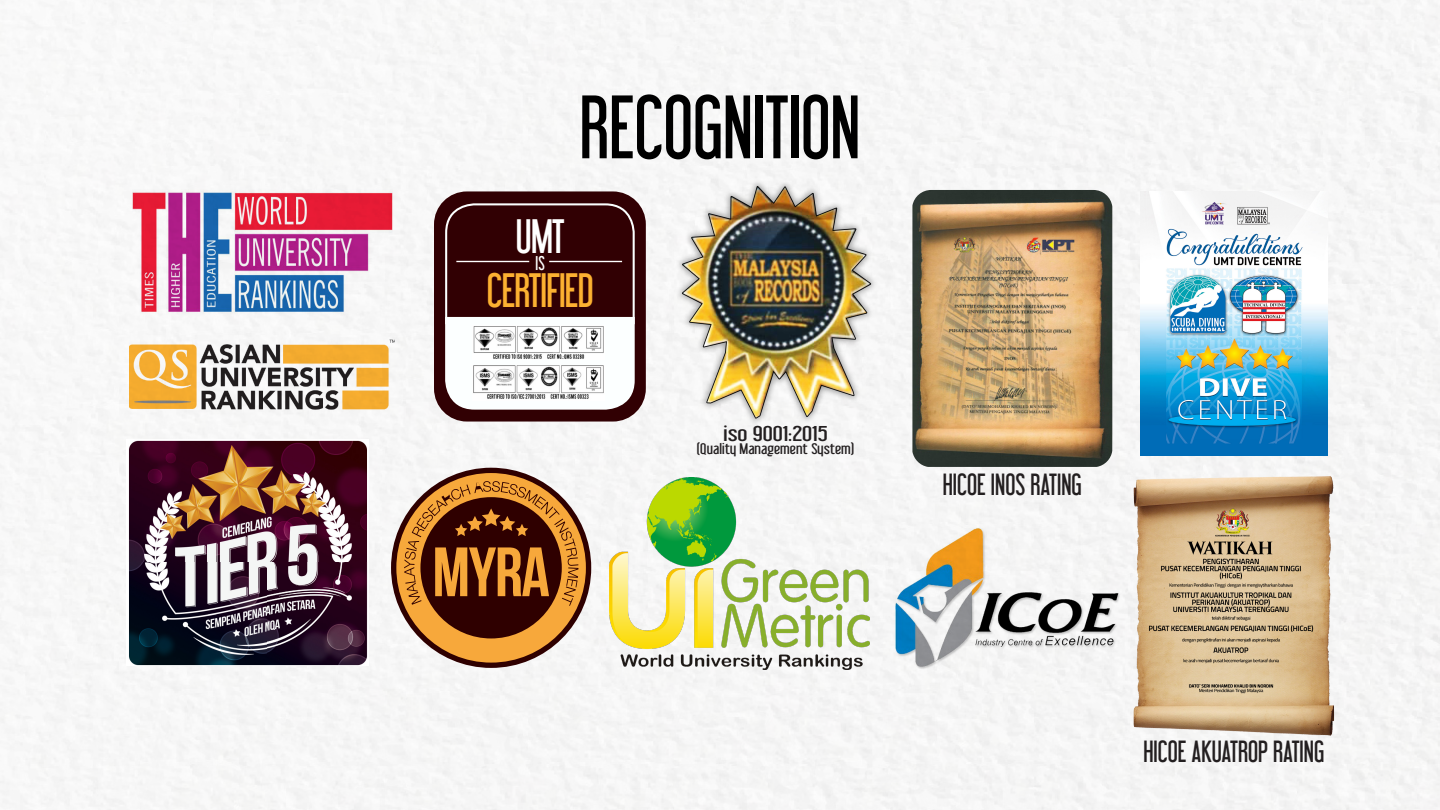
<style>
.page{position:relative;width:1440px;height:810px;background:#f6f6f6}
.page>*{position:absolute;margin:0;border:0;box-sizing:border-box;transform-origin:0 0}
.t1{font:80.25px "Libel Suit";color:#000}
.t2{font:43.12px "Libel Suit";letter-spacing:-.02em;color:#fcb131}
.t3{font:43.12px "Libel Suit";color:#fff}
.t4{font:27.38px "Libel Suit";color:#231f20}
.t5{font:19.2px "Libel Suit";color:#231f20;scale:1.43 1}
.t6{font:17.77px "Libel Suit";color:#fff}
.t7{font:13.73px "Libel Suit";color:#231f20;scale:1.25 1}
</style>
<div class="page">
<img style="left:129px;top:340px;width:266px;height:75px">
<div style="left:391px;top:468px;width:200px;height:200px;background:#2f0000;border-radius:50%"></div>
<svg style="left:396px;top:473px;width:190px;height:190px"></svg>
<img style="left:912px;top:190px;width:200px;height:277px">
<img style="left:1134px;top:467px;width:200px;height:277px">
<img style="left:127px;top:440px;width:242px;height:225px">
<div style="left:434px;top:191px;width:212px;height:231px;background:#310003;border-radius:33px"></div>
<svg style="left:445px;top:203px;width:190px;height:207px"></svg>
<img style="left:472px;top:325px;width:132px;height:35px">
<img style="left:472px;top:365px;width:132px;height:35px">
<hr style="left:456px;top:261px;width:73px;height:1px;background:#fff">
<hr style="left:549px;top:261px;width:73px;height:1px;background:#fff">
<img style="left:609px;top:478px;width:261px;height:191px">
<img style="left:890px;top:524px;width:232px;height:148px">
<img style="left:674px;top:176px;width:204px;height:249px">
<img style="left:122px;top:179px;width:281px;height:146px">
<img style="left:1140px;top:191px;width:187px;height:265px">
<p class="t1" style="left:580px;top:79px;width:282px">RECOGNITION</p>
<p class="t3" style="left:516px;top:211px;width:50px">UMT</p>
<p class="t6" style="left:536px;top:253px;width:11px">IS</p>
<p class="t2" style="left:487px;top:264px;width:108px">CERTIFIED</p>
<p class="t5" style="left:724px;top:422px;width:74px">iso 9001:2015</p>
<p class="t7" style="left:697px;top:440px;width:127px">(Quality Management System)</p>
<p class="t4" style="left:943px;top:468px;width:141px">HICOE INOS RATING</p>
<p class="t4" style="left:1143px;top:735px;width:182px">HICOE AKUATROP RATING</p>
</div>
